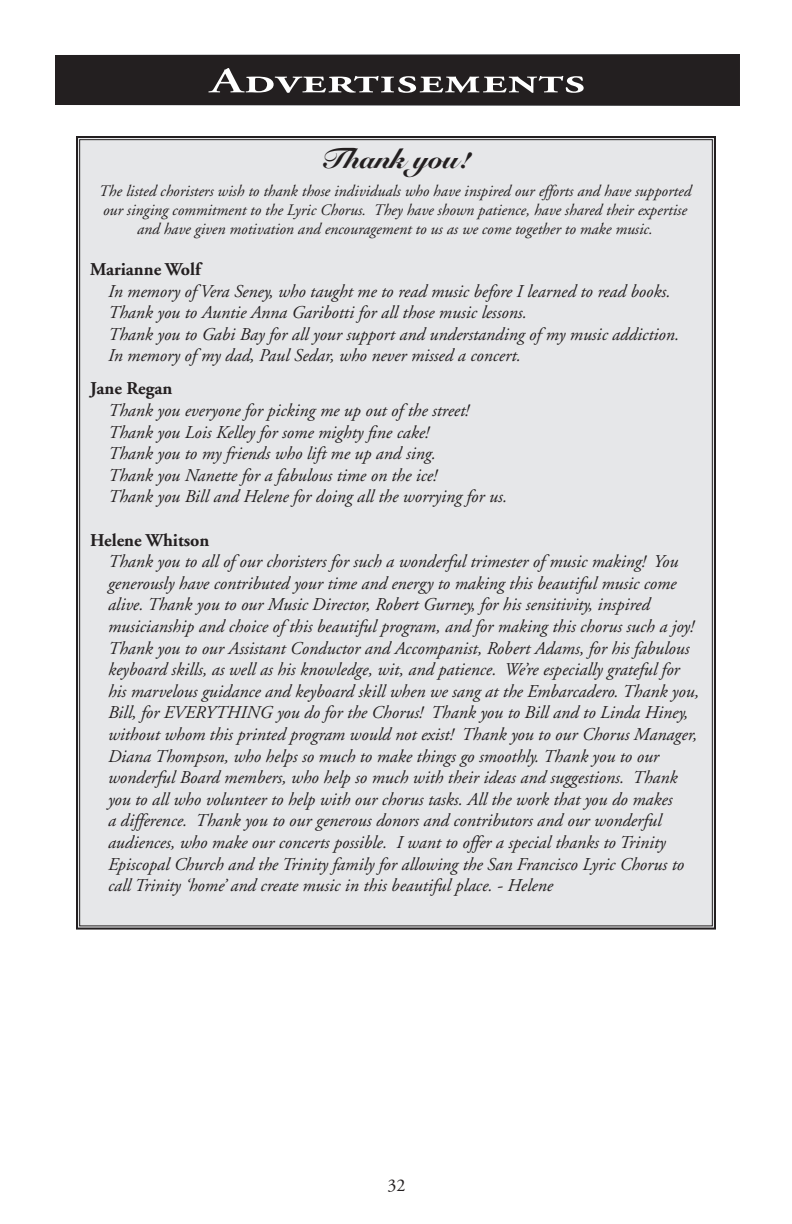
<style>
.page{position:relative;width:792px;height:1224px;background:#fff}
.page>*{position:absolute;margin:0;border:0;box-sizing:border-box;transform-origin:0 0}
.t1{font:36px "Adobe Garamond Semibold SC";color:#fff;scale:1.5 1}
.t2{font:900 28px "Snell Roundhand";color:#231f20}
.t3{font:italic 18px/21.6px "Adobe Garamond";color:#231f20}
.t4{font:700 18px "Adobe Garamond";color:#231f20}
.t5{font:18px "Adobe Garamond";color:#231f20}
.t6{font:italic 16px/19.2px "Adobe Garamond";color:#231f20;text-align:center}
</style>
<div class="page">
<div style="left:76px;top:136px;width:640px;height:794px;background:#e6e7e9"></div>
<div style="left:54px;top:54px;width:686px;height:52px;background:#231f20"></div>
<h1 class="t1" style="left:210px;top:61px;width:252px">Advertisements</h1>
<h2 class="t2" style="left:320px;top:141px;width:152px">Thank you!</h2>
<p class="t6" style="left:99px;top:182px;width:594px">The listed choristers wish to thank those individuals who have inspired our efforts and have supported our singing commitment to the Lyric Chorus. They have shown patience, have shared their expertise and have given motivation and encouragement to us as we come together to make music.</p>
<p class="t4" style="left:90px;top:259px;width:112px">Marianne Wolf</p>
<p class="t3" style="left:108px;top:281px;width:573px">In memory of Vera Seney, who taught me to read music before I learned to read books.<br>Thank you to Auntie Anna Garibotti for all those music lessons.<br>Thank you to Gabi Bay for all your support and understanding of my music addiction.<br>In memory of my dad, Paul Sedar, who never missed a concert.</p>
<p class="t4" style="left:90px;top:379px;width:84px">Jane Regan</p>
<p class="t3" style="left:108px;top:400px;width:401px">Thank you everyone for picking me up out of the street!<br>Thank you Lois Kelley for some mighty fine cake!<br>Thank you to my friends who lift me up and sing.<br>Thank you Nanette for a fabulous time on the ice!<br>Thank you Bill and Helene for doing all the worrying for us.</p>
<p class="t4" style="left:90px;top:530px;width:121px">Helene Whitson</p>
<p class="t3" style="left:108px;top:551px;width:593px">Thank you to all of our choristers for such a wonderful trimester of music making! You generously have contributed your time and energy to making this beautiful music come alive. Thank you to our Music Director, Robert Gurney, for his sensitivity, inspired musicianship and choice of this beautiful program, and for making this chorus such a joy!<br>Thank you to our Assistant Conductor and Accompanist, Robert Adams, for his fabulous keyboard skills, as well as his knowledge, wit, and patience. We’re especially grateful for his marvelous guidance and keyboard skill when we sang at the Embarcadero. Thank you, Bill, for EVERYTHING you do for the Chorus! Thank you to Bill and to Linda Hiney, without whom this printed program would not exist! Thank you to our Chorus Manager, Diana Thompson, who helps so much to make things go smoothly. Thank you to our wonderful Board members, who help so much with their ideas and suggestions. Thank you to all who volunteer to help with our chorus tasks. All the work that you do makes<br>a difference. Thank you to our generous donors and contributors and our wonderful audiences, who make our concerts possible. I want to offer a special thanks to Trinity Episcopal Church and the Trinity family for allowing the San Francisco Lyric Chorus to call Trinity ‘home’ and create music in this beautiful place. - Helene</p>
<p class="t5" style="left:387px;top:1175px;width:19px">32</p>
</div>
